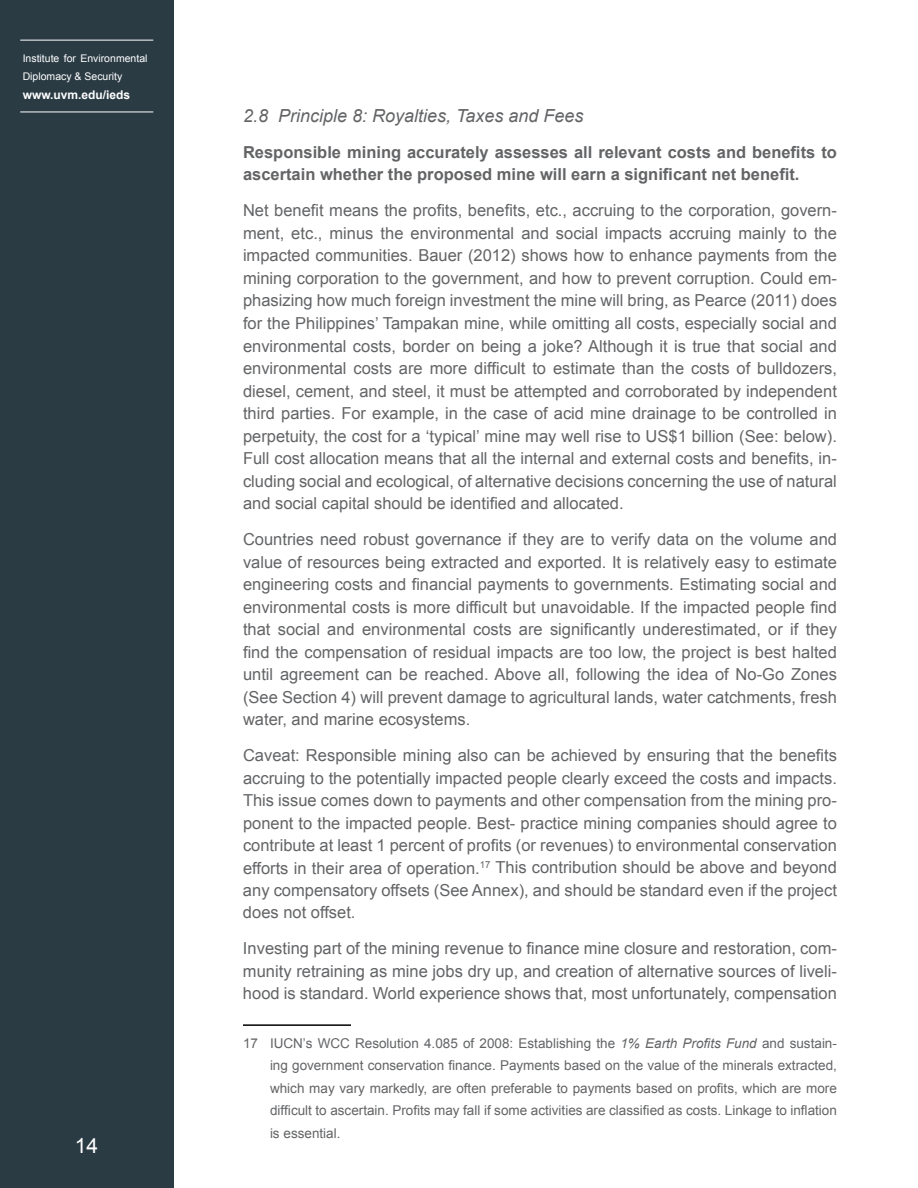
<style>
.page{position:relative;width:918px;height:1188px;background:#fff}
.page>*{position:absolute;margin:0;border:0;box-sizing:border-box;transform-origin:0 0}
.t1{font:21px "Arial";color:#fff}
.t2{font:italic 18px "Arial";color:#636466}
.t3{font:16.5px/22.5px "Arial";color:#636466;text-align:justify}
.t4{font:700 16.5px/22.5px "Arial";color:#636466}
.t5{font:13.5px/22.5px "Arial";color:#636466;text-align:justify}
.t6{font:700 12px "Arial";color:#fff}
.t7{font:10.5px/18px "Arial";color:#fff}
.s1{font-style:italic}
</style>
<div class="page">
<div style="left:0;top:0;width:174px;height:1188px;background:#2a3b44"></div>
<hr style="left:20px;top:40px;width:133px;height:1px;background:#fff">
<hr style="left:20px;top:112px;width:133px;height:1px;background:#fff">
<hr style="left:243px;top:1024px;width:108px;height:2px;background:#000">
<p class="t7" style="left:23px;top:49px;width:126px">Institute for Environmental<br>Diplomacy &amp; Security</p>
<p class="t6" style="left:23px;top:87px;width:109px">www.uvm.edu/ieds</p>
<p class="t1" style="left:75px;top:1132px;width:25px">14</p>
<p class="t2" style="left:243px;top:104px;width:342px">2.8 Principle 8: Royalties, Taxes and Fees</p>
<p class="t4" style="left:243px;top:141px;width:595px">Responsible mining accurately assesses all relevant costs and benefits to ascertain whether the proposed mine will earn a significant net benefit.</p>
<p class="t3" style="left:243px;top:200px;width:596px">Net benefit means the profits, benefits, etc., accruing to the corporation, govern&shy;ment, etc., minus the environmental and social impacts accruing mainly to the impacted communities. Bauer (2012) shows how to enhance payments from the mining corporation to the government, and how to prevent corruption. Could em&shy;phasizing how much foreign investment the mine will bring, as Pearce (2011) does for the Philippines’ Tampakan mine, while omitting all costs, especially social and environmental costs, border on being a joke? Although it is true that social and environmental costs are more difficult to estimate than the costs of bulldozers, diesel, cement, and steel, it must be attempted and corroborated by independent third parties. For example, in the case of acid mine drainage to be controlled in perpetuity, the cost for a ‘typical’ mine may well rise to US$1 billion (See: below).<br>Full cost allocation means that all the internal and external costs and benefits, in&shy;cluding social and ecological, of alternative decisions concerning the use of natural and social capital should be identified and allocated.</p>
<p class="t3" style="left:243px;top:528px;width:596px">Countries need robust governance if they are to verify data on the volume and value of resources being extracted and exported. It is relatively easy to estimate engineering costs and financial payments to governments. Estimating social and environmental costs is more difficult but unavoidable. If the impacted people find that social and environmental costs are significantly underestimated, or if they find the compensation of residual impacts are too low, the project is best halted until agreement can be reached. Above all, following the idea of No-Go Zones (See Section 4) will prevent damage to agricultural lands, water catchments, fresh water, and marine ecosystems.</p>
<p class="t3" style="left:243px;top:744px;width:596px">Caveat: Responsible mining also can be achieved by ensuring that the benefits accruing to the potentially impacted people clearly exceed the costs and impacts.<br>This issue comes down to payments and other compensation from the mining pro&shy;ponent to the impacted people. Best- practice mining companies should agree to contribute at least 1 percent of profits (or revenues) to environmental conservation efforts in their area of operation.<sup>17</sup> This contribution should be above and beyond any compensatory offsets (See Annex), and should be standard even if the project does not offset.</p>
<p class="t3" style="left:243px;top:938px;width:595px">Investing part of the mining revenue to finance mine closure and restoration, com&shy;munity retraining as mine jobs dry up, and creation of alternative sources of liveli&shy;hood is standard. World experience shows that, most unfortunately, compensation</p>
<p class="t5" style="left:270px;top:1032px;width:568px;text-indent:-27px">17 IUCN’s WCC Resolution 4.085 of 2008: Establishing the <span class="s1">1% Earth Profits Fund</span> and sustain&shy;ing government conservation finance. Payments based on the value of the minerals extracted, which may vary markedly, are often preferable to payments based on profits, which are more difficult to ascertain. Profits may fall if some activities are classified as costs. Linkage to inflation is essential.</p>
</div>
